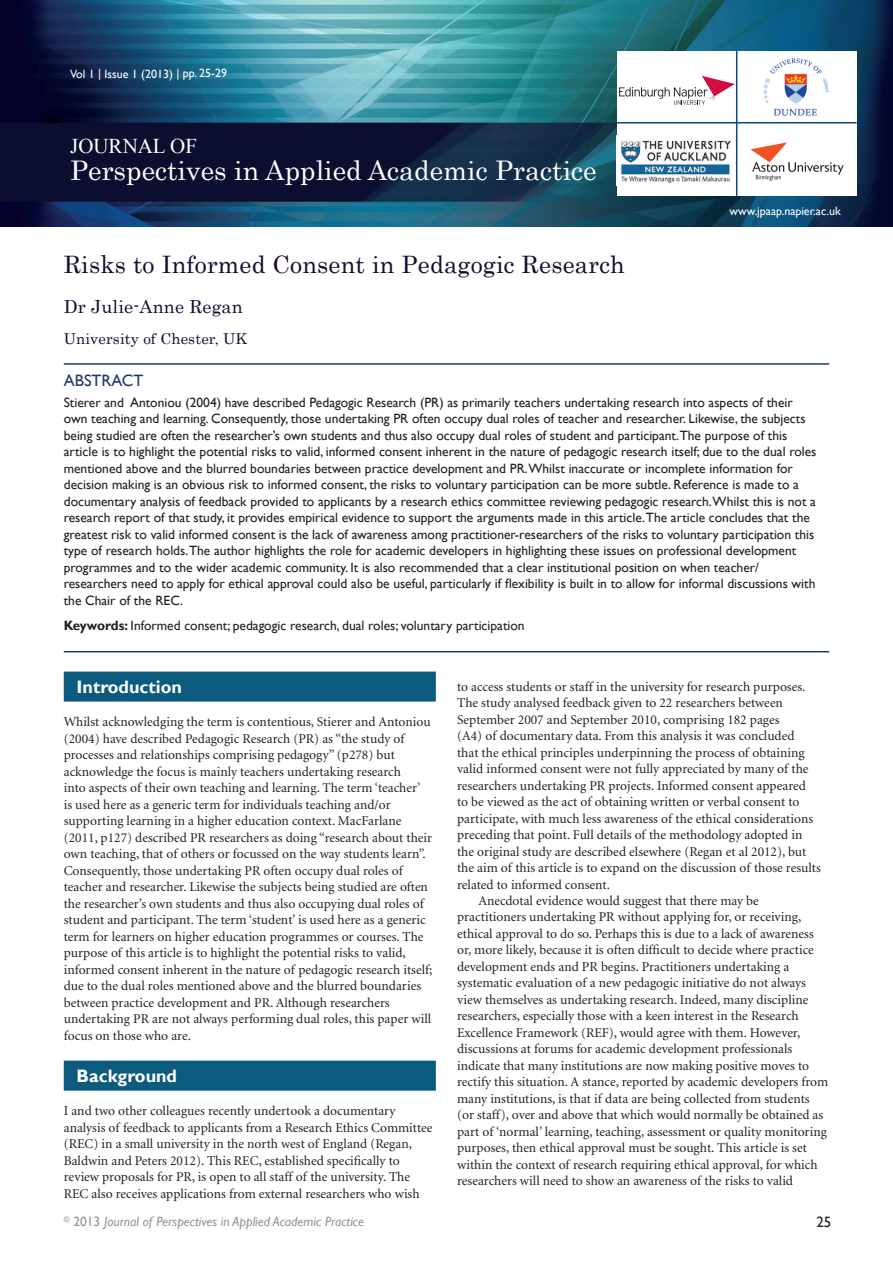
<style>
.page{position:relative;width:893px;height:1263px;background:#fff}
.page>*{position:absolute;margin:0;border:0;box-sizing:border-box;transform-origin:0 0}
.t1{font:27px "Century";color:#fff}
.t2{font:24px "Century";letter-spacing:.01em;color:#0d0f2f}
.t3{font:21px "Times New Roman";color:#fff}
.t4{font:700 18px "Gill Sans";color:#fff}
.t5{font:18px "Century";letter-spacing:.01em;color:#0d0f2f}
.t6{font:16.5px "Gill Sans";color:#20386e}
.t7{font:15px "Century";letter-spacing:.01em;color:#0d0f2f}
.t8{font:15px "Gill Sans";color:#231f20}
.t9{font:13.5px/16.5px "Minion";color:#231f20}
.t10{font:13.5px/16.5px "Gill Sans";color:#231f20}
.t11{font:italic 13.5px "Gill Sans";color:#939598}
.t12{font:12px "Gill Sans";color:#fff}
.s1{font-weight:700}
.s2{font-style:normal}
</style>
<div class="page">
<img style="left:0;top:0;width:893px;height:226px">
<div style="left:617px;top:51px;width:240px;height:145px;background:#fff"></div>
<img style="left:763px;top:58px;width:68px;height:58px">
<img style="left:750px;top:142px;width:93px;height:38px">
<svg style="left:619px;top:76px;width:116px;height:29px"></svg>
<img style="left:621px;top:140px;width:110px;height:43px">
<hr style="left:736px;top:51px;width:1px;height:145px;background:#0d4785">
<hr style="left:617px;top:122px;width:240px;height:2px;background:#0d4785">
<div style="left:64px;top:671px;width:372px;height:30px;background:#0c5a7e"></div>
<div style="left:64px;top:1061px;width:372px;height:30px;background:#0c5a7e"></div>
<hr style="left:64px;top:363px;width:765px;height:2px;background:#20386e">
<hr style="left:64px;top:651px;width:765px;height:1px;background:#20386e">
<p class="t12" style="left:70px;top:67px;width:158px">Vol 1 | Issue 1 (2013) | pp. 25-29</p>
<h3 class="t3" style="left:70px;top:132px;width:128px">JOURNAL OF</h3>
<h1 class="t1" style="left:70px;top:148px;width:528px">Perspectives in Applied Academic Practice</h1>
<p class="t12" style="left:729px;top:204px;width:113px">www.jpaap.napier.ac.uk</p>
<h2 class="t2" style="left:64px;top:244px;width:563px">Risks to Informed Consent in Pedagogic Research</h2>
<h3 class="t5" style="left:64px;top:291px;width:180px">Dr Julie-Anne Regan</h3>
<p class="t7" style="left:64px;top:326px;width:185px">University of Chester, UK</p>
<p class="t6" style="left:64px;top:371px;width:81px">Abstract</p>
<p class="t10" style="left:64px;top:394px;width:754px">Stierer and Antoniou (2004) have described Pedagogic Research (PR) as primarily teachers undertaking research into aspects of their own teaching and learning. Consequently, those undertaking PR often occupy dual roles of teacher and researcher. Likewise, the subjects being studied are often the researcher’s own students and thus also occupy dual roles of student and participant.The purpose of this article is to highlight the potential risks to valid, informed consent inherent in the nature of pedagogic research itself; due to the dual roles mentioned above and the blurred boundaries between practice development and PR.Whilst inaccurate or incomplete information for decision making is an obvious risk to informed consent, the risks to voluntary participation can be more subtle. Reference is made to a documentary analysis of feedback provided to applicants by a research ethics committee reviewing pedagogic research.Whilst this is not a research report of that study, it provides empirical evidence to support the arguments made in this article.The article concludes that the greatest risk to valid informed consent is the lack of awareness among practitioner-researchers of the risks to voluntary participation this type of research holds.The author highlights the role for academic developers in highlighting these issues on professional development programmes and to the wider academic community. It is also recommended that a clear institutional position on when teacher/ researchers need to apply for ethical approval could also be useful, particularly if flexibility is built in to allow for informal discussions with the Chair of the REC.</p>
<p class="t10" style="left:64px;top:617px;width:462px"><span class="s1">Keywords:</span> Informed consent; pedagogic research, dual roles; voluntary participation</p>
<h3 class="t4" style="left:77px;top:676px;width:107px">Introduction</h3>
<p class="t9" style="left:64px;top:714px;width:370px">Whilst acknowledging the term is contentious, Stierer and Antoniou (2004) have described Pedagogic Research (PR) as “the study of processes and relationships comprising pedagogy” (p278) but acknowledge the focus is mainly teachers undertaking research<br>into aspects of their own teaching and learning. The term ‘teacher’<br>is used here as a generic term for individuals teaching and/or supporting learning in a higher education context. MacFarlane (2011, p127) described PR researchers as doing “research about their own teaching, that of others or focussed on the way students learn”.<br>Consequently, those undertaking PR often occupy dual roles of teacher and researcher. Likewise the subjects being studied are often the researcher’s own students and thus also occupying dual roles of student and participant. The term ‘student’ is used here as a generic term for learners on higher education programmes or courses. The purpose of this article is to highlight the potential risks to valid, informed consent inherent in the nature of pedagogic research itself; due to the dual roles mentioned above and the blurred boundaries between practice development and PR. Although researchers undertaking PR are not always performing dual roles, this paper will focus on those who are.</p>
<h3 class="t4" style="left:77px;top:1065px;width:102px">Background</h3>
<p class="t9" style="left:64px;top:1103px;width:370px">I and two other colleagues recently undertook a documentary analysis of feedback to applicants from a Research Ethics Committee (REC) in a small university in the north west of England (Regan, Baldwin and Peters 2012). This REC, established specifically to review proposals for PR, is open to all staff of the university. The REC also receives applications from external researchers who wish</p>
<p class="t11" style="left:64px;top:1214px;width:302px"><sup>©</sup> <span class="s2">2013</span> Journal of Perspectives in Applied Academic Practice</p>
<p class="t9" style="left:457px;top:678px;width:350px">to access students or staff in the university for research purposes.</p>
<p class="t9" style="left:457px;top:695px;width:327px">The study analysed feedback given to 22 researchers between</p>
<p class="t9" style="left:457px;top:711px;width:324px">September 2007 and September 2010, comprising 182 pages</p>
<p class="t9" style="left:457px;top:728px;width:339px">(A4) of documentary data. From this analysis it was concluded</p>
<p class="t9" style="left:457px;top:744px;width:349px">that the ethical principles underpinning the process of obtaining</p>
<p class="t9" style="left:457px;top:761px;width:353px">valid informed consent were not fully appreciated by many of the</p>
<p class="t9" style="left:457px;top:777px;width:350px">researchers undertaking PR projects. Informed consent appeared</p>
<p class="t9" style="left:457px;top:794px;width:344px">to be viewed as the act of obtaining written or verbal consent to</p>
<p class="t9" style="left:457px;top:810px;width:358px">participate, with much less awareness of the ethical considerations</p>
<p class="t9" style="left:457px;top:827px;width:347px">preceding that point. Full details of the methodology adopted in</p>
<p class="t9" style="left:457px;top:843px;width:351px">the original study are described elsewhere (Regan et al 2012), but</p>
<p class="t9" style="left:457px;top:860px;width:365px">the aim of this article is to expand on the discussion of those results</p>
<p class="t9" style="left:457px;top:876px;width:154px">related to informed consent.</p>
<p class="t9" style="left:478px;top:893px;width:282px">Anecdotal evidence would suggest that there may be</p>
<p class="t9" style="left:457px;top:909px;width:346px">practitioners undertaking PR without applying for, or receiving,</p>
<p class="t9" style="left:457px;top:926px;width:358px">ethical approval to do so. Perhaps this is due to a lack of awareness</p>
<p class="t9" style="left:457px;top:942px;width:358px">or, more likely, because it is often difficult to decide where practice</p>
<p class="t9" style="left:457px;top:959px;width:334px">development ends and PR begins. Practitioners undertaking a</p>
<p class="t9" style="left:457px;top:975px;width:350px">systematic evaluation of a new pedagogic initiative do not always</p>
<p class="t9" style="left:457px;top:992px;width:353px">view themselves as undertaking research. Indeed, many discipline</p>
<p class="t9" style="left:457px;top:1008px;width:343px">researchers, especially those with a keen interest in the Research</p>
<p class="t9" style="left:457px;top:1025px;width:345px">Excellence Framework (REF), would agree with them. However,</p>
<p class="t9" style="left:457px;top:1041px;width:337px">discussions at forums for academic development professionals</p>
<p class="t9" style="left:457px;top:1058px;width:353px">indicate that many institutions are now making positive moves to</p>
<p class="t9" style="left:457px;top:1074px;width:373px">rectify this situation. A stance, reported by academic developers from</p>
<p class="t9" style="left:457px;top:1091px;width:354px">many institutions, is that if data are being collected from students</p>
<p class="t9" style="left:457px;top:1107px;width:368px">(or staff), over and above that which would normally be obtained as</p>
<p class="t9" style="left:457px;top:1124px;width:371px">part of ‘normal’ learning, teaching, assessment or quality monitoring</p>
<p class="t9" style="left:457px;top:1140px;width:351px">purposes, then ethical approval must be sought. This article is set</p>
<p class="t9" style="left:457px;top:1157px;width:362px">within the context of research requiring ethical approval, for which</p>
<p class="t9" style="left:457px;top:1173px;width:337px">researchers will need to show an awareness of the risks to valid</p>
<p class="t8" style="left:816px;top:1213px;width:16px">25</p>
</div>
